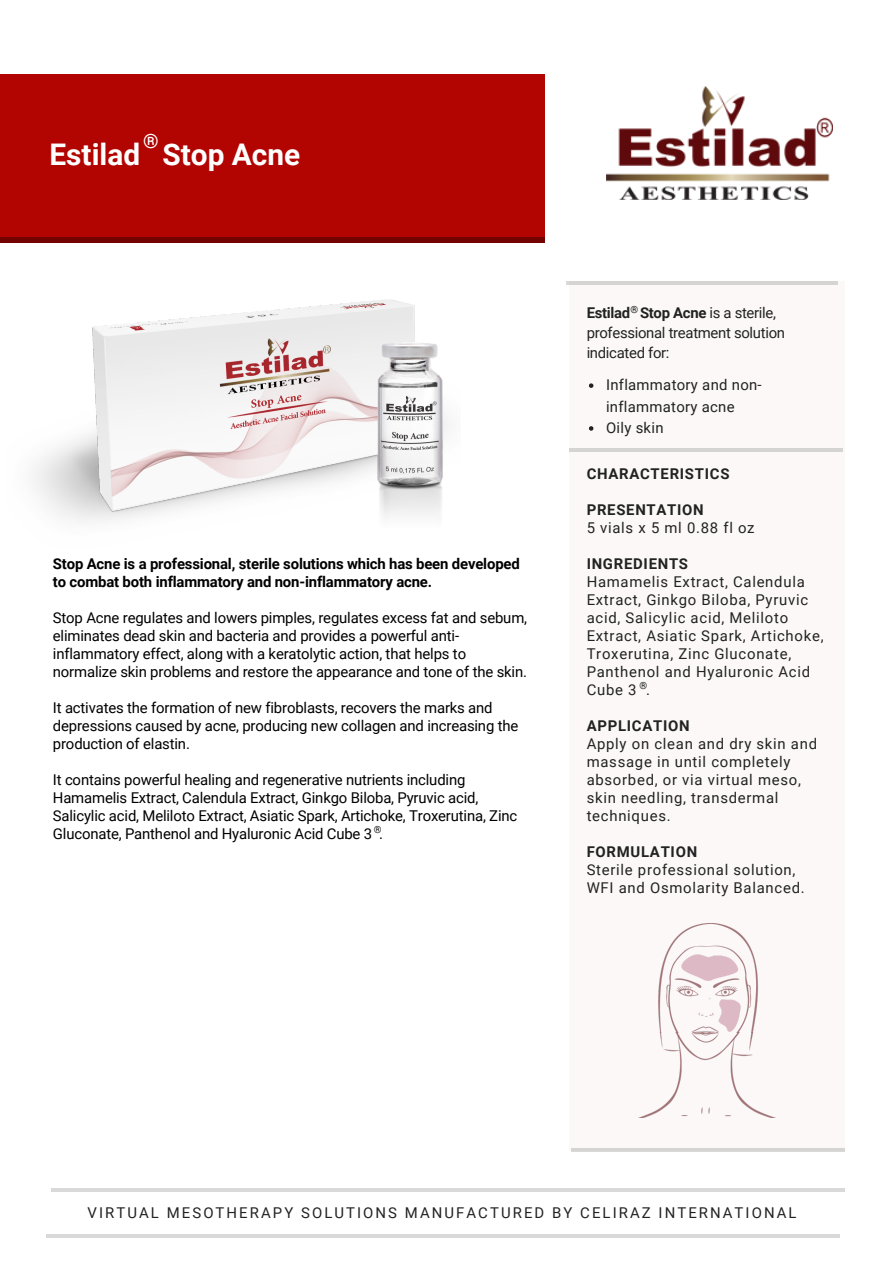
<style>
.page{position:relative;width:893px;height:1263px;background:#fff}
.page>*{position:absolute;margin:0;border:0;box-sizing:border-box;transform-origin:0 0}
.t1{font:700 29.85px "Roboto";color:#fff}
.t2{font:700 19.8px "Roboto";color:#fff}
.t3{font:14.85px/18px "Roboto";letter-spacing:-.01em;color:#000}
.t4{font:14.85px/18px "Roboto";letter-spacing:.05em;color:#222}
.t5{font:700 14.85px/18px "Roboto";letter-spacing:-.01em;color:#000}
.t6{font:14.85px/20.2px "Roboto";letter-spacing:-.02em;color:#222}
.t7{font:14.85px "Roboto";letter-spacing:.14em;color:#222}
.t8{font:700 14.85px "Roboto";letter-spacing:.05em;color:#222}
.t9{font:14.85px/21.5px "Roboto";letter-spacing:.02em;color:#222}
.t10{font:700 9.9px "Roboto";color:#222}
.s1{font-weight:700}
</style>
<div class="page">
<svg style="left:0;top:236px;width:545px;height:7px;background:#7c0301"></svg>
<div style="left:0;top:74px;width:545px;height:162px;background:#b20401"></div>
<hr style="left:51px;top:1188px;width:793px;height:3px;background:#000">
<hr style="left:46px;top:1234px;width:794px;height:3px;background:#000">
<div style="left:569px;top:281px;width:275px;height:870px;background:#fcf8f8"></div>
<svg style="left:589px;top:383px;width:4px;height:5px"></svg>
<svg style="left:589px;top:426px;width:4px;height:5px"></svg>
<img style="left:607px;top:87px;width:225px;height:112px">
<img style="left:33px;top:299px;width:414px;height:223px">
<hr style="left:566px;top:282px;width:271px;height:3px;background:#000">
<hr style="left:569px;top:448px;width:274px;height:4px;background:#d6d3d3">
<hr style="left:571px;top:1149px;width:274px;height:3px;background:#000">
<img style="left:641px;top:923px;width:132px;height:194px">
<h2 class="t2" style="left:143px;top:130px;width:17px">®</h2>
<h1 class="t1" style="left:50px;top:138px;width:252px">Estilad Stop Acne</h1>
<p class="t5" style="left:53px;top:555px;width:468px">Stop Acne is a professional, sterile solutions which has been developed to combat both inflammatory and non-inflammatory acne.</p>
<p class="t3" style="left:53px;top:609px;width:476px">Stop Acne regulates and lowers pimples, regulates excess fat and sebum, eliminates dead skin and bacteria and provides a powerful anti&shy;inflammatory effect, along with a keratolytic action, that helps to normalize skin problems and restore the appearance and tone of the skin.</p>
<p class="t3" style="left:53px;top:699px;width:467px">It activates the formation of new fibroblasts, recovers the marks and depressions caused by acne, producing new collagen and increasing the production of elastin.</p>
<p class="t3" style="left:53px;top:771px;width:466px">It contains powerful healing and regenerative nutrients including Hamamelis Extract, Calendula Extract, Ginkgo Biloba, Pyruvic acid, Salicylic acid, Meliloto Extract, Asiatic Spark, Artichoke, Troxerutina, Zinc Gluconate, Panthenol and Hyaluronic Acid Cube 3 .</p>
<p class="t10" style="left:374px;top:824px;width:9px">®</p>
<p class="t10" style="left:631px;top:304px;width:9px">®</p>
<p class="t6" style="left:587px;top:302px;width:200px"><span class="s1">Estilad Stop Acne</span> is a sterile, professional treatment solution indicated for:</p>
<p class="t9" style="left:606px;top:374px;width:157px">Inflammatory and non&shy;inflammatory acne<br>Oily skin</p>
<p class="t8" style="left:587px;top:465px;width:144px">CHARACTERISTICS</p>
<p class="t8" style="left:587px;top:501px;width:119px">PRESENTATION</p>
<p class="t4" style="left:587px;top:519px;width:170px">5 vials x 5 ml 0.88 fl oz</p>
<p class="t8" style="left:587px;top:555px;width:103px">INGREDIENTS</p>
<p class="t4" style="left:587px;top:573px;width:238px">Hamamelis Extract, Calendula<br>Extract, Ginkgo Biloba, Pyruvic acid, Salicylic acid, Meliloto<br>Extract, Asiatic Spark, Artichoke,<br>Troxerutina, Zinc Gluconate,<br>Panthenol and Hyaluronic Acid<br>Cube 3 .</p>
<p class="t8" style="left:587px;top:717px;width:105px">APPLICATION</p>
<p class="t4" style="left:587px;top:735px;width:232px">Apply on clean and dry skin and massage in until completely absorbed, or via virtual meso, skin needling, transdermal techniques.</p>
<p class="t8" style="left:587px;top:843px;width:112px">FORMULATION</p>
<p class="t4" style="left:587px;top:861px;width:220px">Sterile professional solution,<br>WFI and Osmolarity Balanced.</p>
<p class="t10" style="left:640px;top:680px;width:9px">®</p>
<p class="t7" style="left:88px;top:1205px;width:710px">VIRTUAL MESOTHERAPY SOLUTIONS MANUFACTURED BY CELIRAZ INTERNATIONAL</p>
</div>
